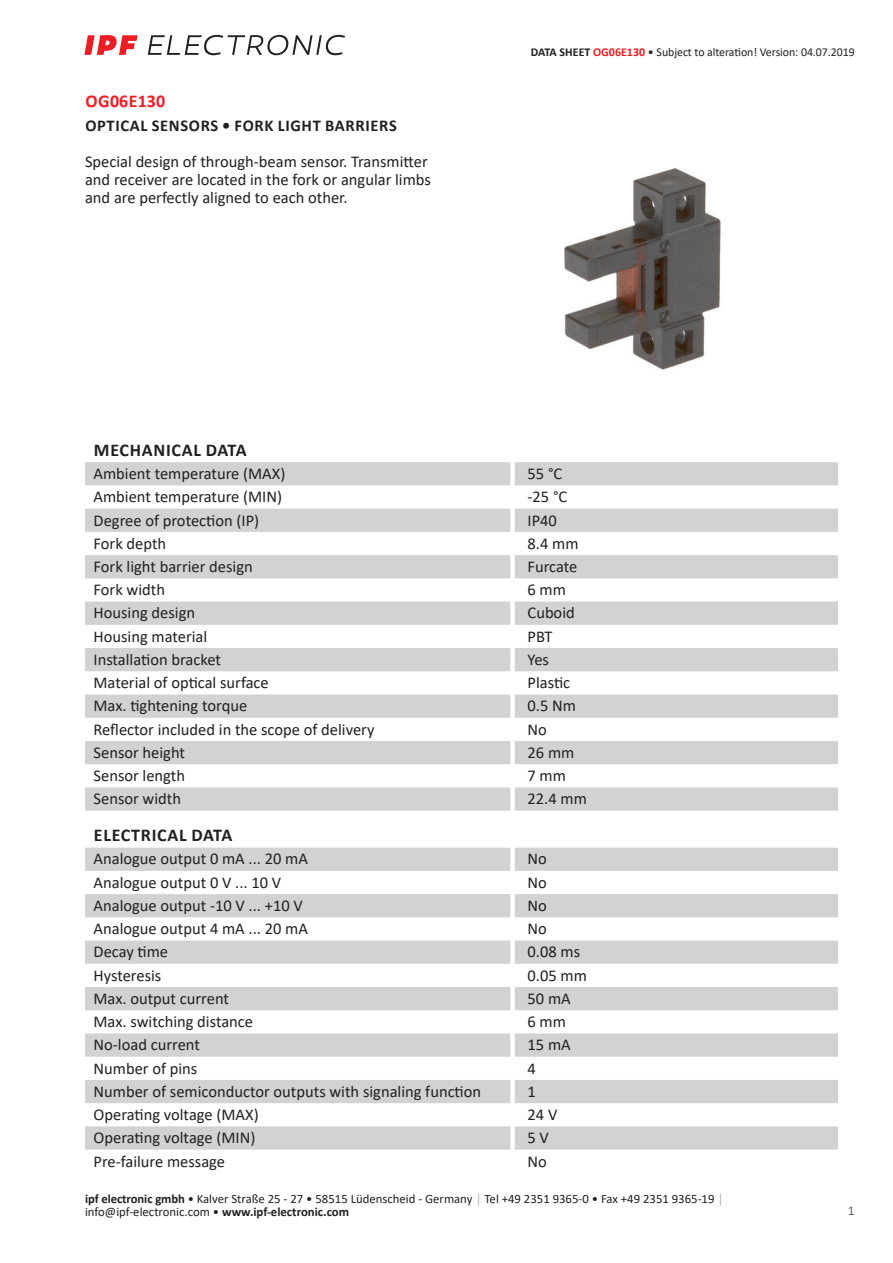
<style>
.page{position:relative;width:893px;height:1263px;background:#fff}
.page>*{position:absolute;margin:0;border:0;box-sizing:border-box;transform-origin:0 0}
.t1{font:700 18px "Calibri";letter-spacing:.04em;color:#231f20}
.t2{font:700 18px "Calibri";letter-spacing:.02em;color:#ee1d23}
.t3{font:16.5px/18px "Calibri";color:#231f20}
.t4{font:700 16.5px "Calibri";letter-spacing:.04em;color:#231f20}
.t5{font:13.5px "Calibri";color:#636366}
.t6{font:12.75px/12.6px "Calibri";color:#231f20}
.t7{font:12px "Calibri";letter-spacing:-.005em;color:#231f20}
.s1{font-weight:700}
.s2{font-weight:700;color:#ee1d23}
.s3{color:#a8a9ad}
</style>
<div class="page">
<svg style="left:148px;top:35px;width:197px;height:20px"></svg>
<svg style="left:84px;top:35px;width:54px;height:20px"></svg>
<svg style="left:85px;top:462px;width:753px;height:349px;fill:#d1d2d4"></svg>
<svg style="left:85px;top:848px;width:753px;height:301px;fill:#d1d2d4"></svg>
<img style="left:564px;top:168px;width:157px;height:202px">
<p class="t2" style="left:85px;top:88px;width:81px">OG06E130</p>
<p class="t4" style="left:85px;top:114px;width:313px">OPTICAL SENSORS • FORK LIGHT BARRIERS</p>
<p class="t3" style="left:85px;top:152px;width:347px">Special design of through-beam sensor. Transmitter and receiver are located in the fork or angular limbs and are perfectly aligned to each other.</p>
<p class="t7" style="left:531px;top:44px;width:325px"><span class="s1">DATA SHEET</span> <span class="s2">OG06E130</span> • Subject to alteration! Version: 04.07.2019</p>
<p class="t1" style="left:94px;top:437px;width:154px">MECHANICAL DATA</p>
<p class="t3" style="left:94px;top:464px;width:193px">Ambient temperature (MAX)</p>
<p class="t3" style="left:527px;top:464px;width:36px">55 °C</p>
<p class="t3" style="left:94px;top:487px;width:190px">Ambient temperature (MIN)</p>
<p class="t3" style="left:527px;top:487px;width:41px">-25 °C</p>
<p class="t3" style="left:94px;top:511px;width:167px">Degree of protection (IP)</p>
<p class="t3" style="left:527px;top:511px;width:31px">IP40</p>
<p class="t3" style="left:94px;top:534px;width:74px">Fork depth</p>
<p class="t3" style="left:527px;top:534px;width:52px">8.4 mm</p>
<p class="t3" style="left:94px;top:557px;width:161px">Fork light barrier design</p>
<p class="t3" style="left:527px;top:557px;width:51px">Furcate</p>
<p class="t3" style="left:94px;top:580px;width:73px">Fork width</p>
<p class="t3" style="left:527px;top:580px;width:40px">6 mm</p>
<p class="t3" style="left:94px;top:603px;width:103px">Housing design</p>
<p class="t3" style="left:527px;top:603px;width:49px">Cuboid</p>
<p class="t3" style="left:94px;top:627px;width:115px">Housing material</p>
<p class="t3" style="left:527px;top:627px;width:27px">PBT</p>
<p class="t3" style="left:94px;top:650px;width:129px">Installation bracket</p>
<p class="t3" style="left:527px;top:650px;width:23px">Yes</p>
<p class="t3" style="left:94px;top:673px;width:177px">Material of optical surface</p>
<p class="t3" style="left:527px;top:673px;width:44px">Plastic</p>
<p class="t3" style="left:94px;top:696px;width:155px">Max. tightening torque</p>
<p class="t3" style="left:527px;top:696px;width:50px">0.5 Nm</p>
<p class="t3" style="left:94px;top:720px;width:283px">Reflector included in the scope of delivery</p>
<p class="t3" style="left:527px;top:720px;width:21px">No</p>
<p class="t3" style="left:94px;top:743px;width:93px">Sensor height</p>
<p class="t3" style="left:527px;top:743px;width:48px">26 mm</p>
<p class="t3" style="left:94px;top:766px;width:93px">Sensor length</p>
<p class="t3" style="left:527px;top:766px;width:40px">7 mm</p>
<p class="t3" style="left:94px;top:789px;width:89px">Sensor width</p>
<p class="t3" style="left:527px;top:789px;width:61px">22.4 mm</p>
<p class="t1" style="left:94px;top:822px;width:140px">ELECTRICAL DATA</p>
<p class="t3" style="left:94px;top:849px;width:216px">Analogue output 0 mA ... 20 mA</p>
<p class="t3" style="left:527px;top:849px;width:21px">No</p>
<p class="t3" style="left:94px;top:873px;width:189px">Analogue output 0 V ... 10 V</p>
<p class="t3" style="left:527px;top:873px;width:21px">No</p>
<p class="t3" style="left:94px;top:896px;width:211px">Analogue output -10 V ... +10 V</p>
<p class="t3" style="left:527px;top:896px;width:21px">No</p>
<p class="t3" style="left:94px;top:919px;width:216px">Analogue output 4 mA ... 20 mA</p>
<p class="t3" style="left:527px;top:919px;width:21px">No</p>
<p class="t3" style="left:94px;top:942px;width:76px">Decay time</p>
<p class="t3" style="left:527px;top:942px;width:54px">0.08 ms</p>
<p class="t3" style="left:94px;top:966px;width:69px">Hysteresis</p>
<p class="t3" style="left:527px;top:966px;width:61px">0.05 mm</p>
<p class="t3" style="left:94px;top:989px;width:137px">Max. output current</p>
<p class="t3" style="left:527px;top:989px;width:45px">50 mA</p>
<p class="t3" style="left:94px;top:1012px;width:161px">Max. switching distance</p>
<p class="t3" style="left:527px;top:1012px;width:40px">6 mm</p>
<p class="t3" style="left:94px;top:1035px;width:108px">No-load current</p>
<p class="t3" style="left:527px;top:1035px;width:45px">15 mA</p>
<p class="t3" style="left:94px;top:1059px;width:105px">Number of pins</p>
<p class="t3" style="left:527px;top:1059px;width:10px">4</p>
<p class="t3" style="left:94px;top:1082px;width:389px">Number of semiconductor outputs with signaling function</p>
<p class="t3" style="left:527px;top:1082px;width:10px">1</p>
<p class="t3" style="left:94px;top:1105px;width:167px">Operating voltage (MAX)</p>
<p class="t3" style="left:527px;top:1105px;width:31px">24 V</p>
<p class="t3" style="left:94px;top:1128px;width:163px">Operating voltage (MIN)</p>
<p class="t3" style="left:527px;top:1128px;width:23px">5V</p>
<p class="t3" style="left:94px;top:1151px;width:133px">Pre-failure message</p>
<p class="t3" style="left:527px;top:1151px;width:21px">No</p>
<p class="t6" style="left:85px;top:1192px;width:640px"><span class="s1">ipf electronic gmbh</span> • Kalver Straße 25 - 27 • 58515 Lüdenscheid - Germany <span class="s3">│</span> Tel +49 2351 9365-0 • Fax +49 2351 9365-19 <span class="s3">│ </span>info@ipf-electronic.com • <span class="s1">www.ipf-electronic.com</span></p>
<p class="t5" style="left:848px;top:1201px;width:8px">1</p>
</div>
